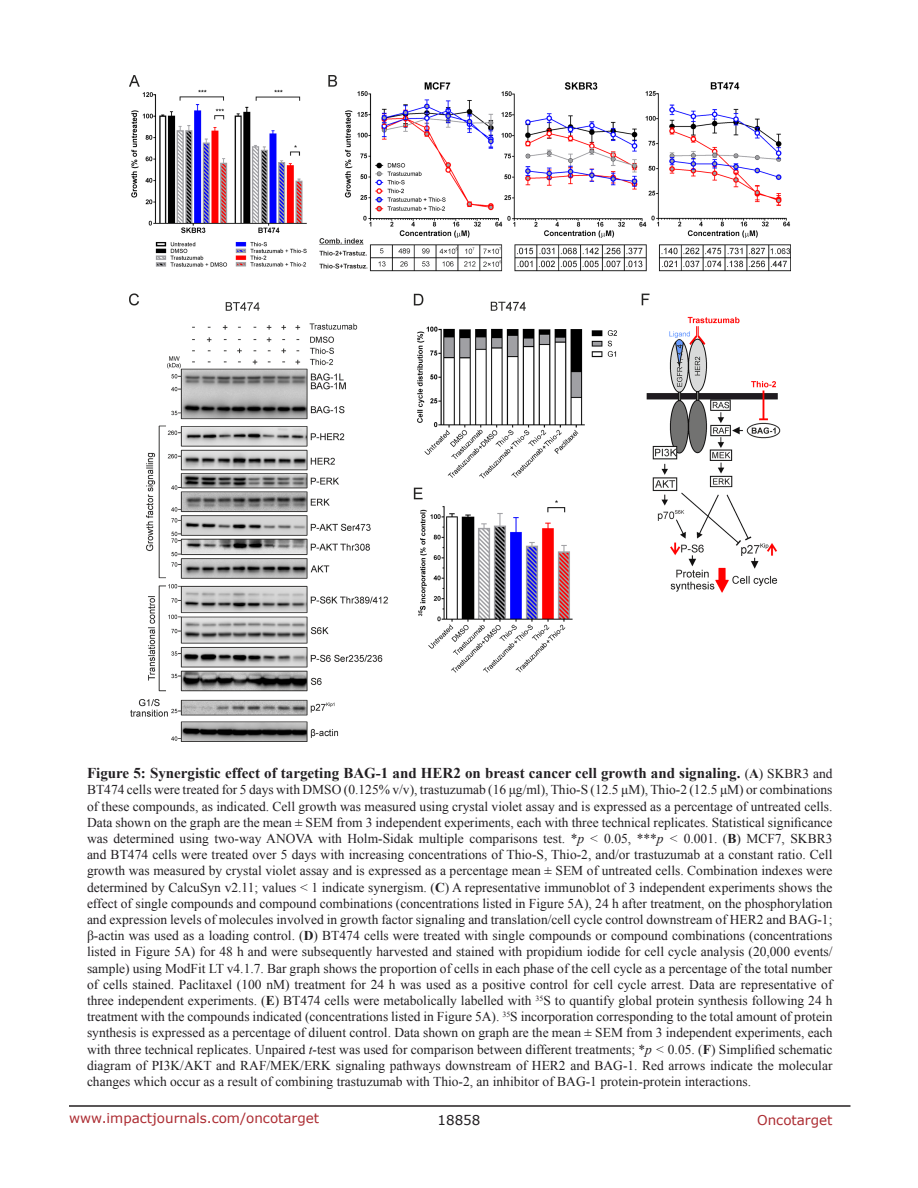
<style>
.page{position:relative;width:918px;height:1188px;background:#fff}
.page>*{position:absolute;margin:0;border:0;box-sizing:border-box;transform-origin:0 0}
.FigureText{font:700 15px "Times New Roman";color:#221f22}
.FigureText-2{font:13.5px/16.2px "Times New Roman";color:#221f22;text-align:justify}
.t1{font:13.5px "Verdana";color:#ac2b31}
.t2{font:13.5px "Verdana";color:#221f22}
.s1{font-weight:400;font-size:13.5px}
.s2{font-size:13.5px}
.s3{font-style:italic}
.s4{font-weight:700}
</style>
<div class="page">
<hr style="left:69px;top:1105px;width:781px;height:2px;background:#231f20">
<img style="left:129px;top:76px;width:661px;height:665px">
<p class="FigureText" style="left:87px;top:763px;width:747px">Figure 5: Synergistic effect of targeting BAG-1 and HER2 on breast cancer cell growth and signaling. <span class="s1">(</span><span class="s2">A</span><span class="s1">) SKBR3 and</span></p>
<p class="FigureText-2" style="left:87px;top:782px;width:747px">BT474 cells were treated for 5 days with DMSO (0.125% v/v), trastuzumab (16 μg/ml), Thio-S (12.5 μM), Thio-2 (12.5 μM) or combinations of these compounds, as indicated. Cell growth was measured using crystal violet assay and is expressed as a percentage of untreated cells.<br>Data shown on the graph are the mean ± SEM from 3 independent experiments, each with three technical replicates. Statistical significance was determined using two-way ANOVA with Holm-Sidak multiple comparisons test. *<span class="s3">p &lt;</span> 0.05, ***<span class="s3">p &lt;</span> 0.001. (<span class="s4">B</span>) MCF7, SKBR3 and BT474 cells were treated over 5 days with increasing concentrations of Thio-S, Thio-2, and/or trastuzumab at a constant ratio. Cell growth was measured by crystal violet assay and is expressed as a percentage mean ± SEM of untreated cells. Combination indexes were determined by CalcuSyn v2.11; values &lt; 1 indicate synergism. (<span class="s4">C</span>) A representative immunoblot of 3 independent experiments shows the effect of single compounds and compound combinations (concentrations listed in Figure 5A), 24 h after treatment, on the phosphorylation and expression levels of molecules involved in growth factor signaling and translation/cell cycle control downstream of HER2 and BAG-1; β-actin was used as a loading control. (<span class="s4">D</span>) BT474 cells were treated with single compounds or compound combinations (concentrations listed in Figure 5A) for 48 h and were subsequently harvested and stained with propidium iodide for cell cycle analysis (20,000 events/ sample) using ModFit LT v4.1.7. Bar graph shows the proportion of cells in each phase of the cell cycle as a percentage of the total number of cells stained. Paclitaxel (100 nM) treatment for 24 h was used as a positive control for cell cycle arrest. Data are representative of three independent experiments. (<span class="s4">E</span>) BT474 cells were metabolically labelled with <sup>35</sup>S to quantify global protein synthesis following 24 h treatment with the compounds indicated (concentrations listed in Figure 5A). <sup>35</sup>S incorporation corresponding to the total amount of protein synthesis is expressed as a percentage of diluent control. Data shown on graph are the mean ± SEM from 3 independent experiments, each with three technical replicates. Unpaired <span class="s3">t-</span>test was used for comparison between different treatments; *<span class="s3">p &lt;</span> 0.05. (<span class="s4">F</span>) Simplified schematic diagram of PI3K/AKT and RAF/MEK/ERK signaling pathways downstream of HER2 and BAG-1. Red arrows indicate the molecular changes which occur as a result of combining trastuzumab with Thio-2, an inhibitor of BAG-1 protein-protein interactions.</p>
<p class="t1" style="left:69px;top:1109px;width:252px">www.impactjournals.com/oncotarget</p>
<p class="t2" style="left:438px;top:1111px;width:44px">18858</p>
<p class="t1" style="left:757px;top:1111px;width:77px">Oncotarget</p>
</div>
